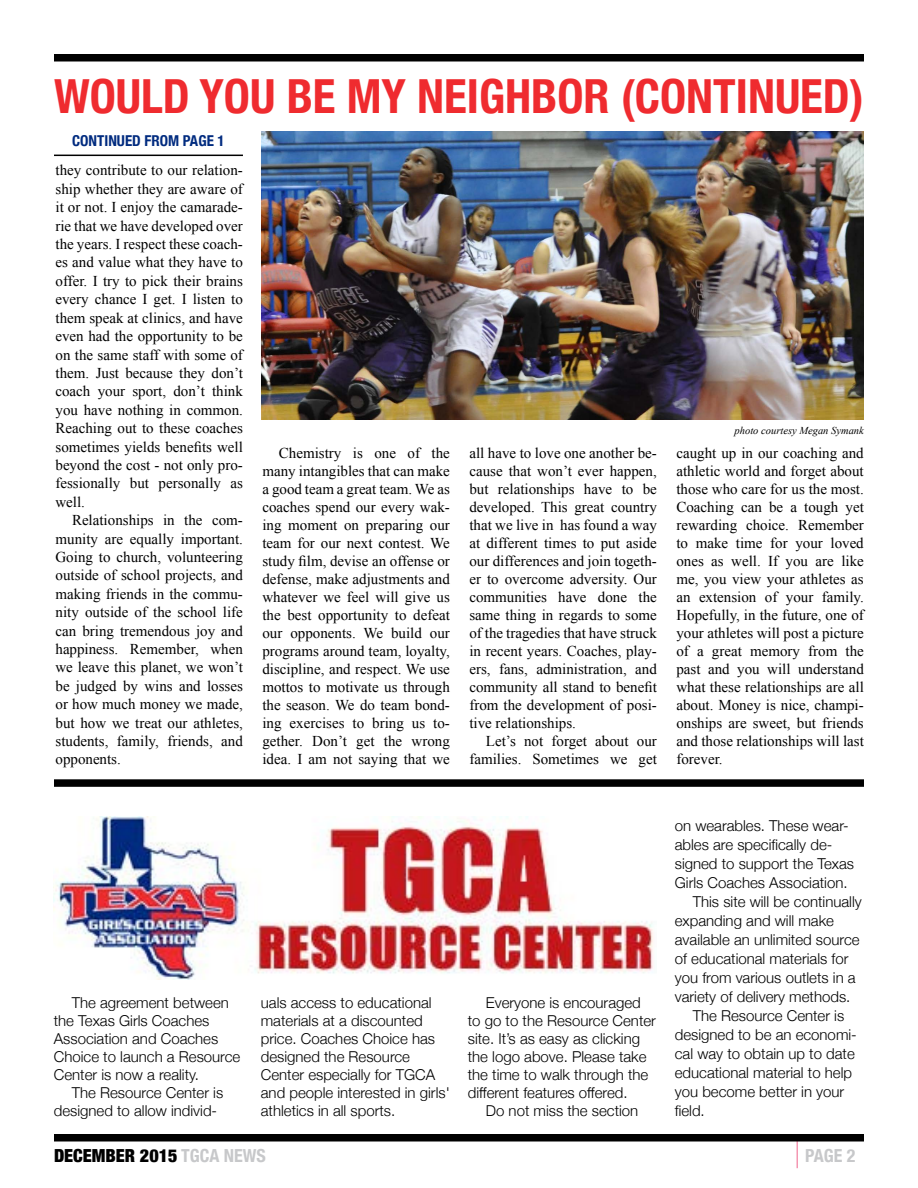
<style>
.page{position:relative;width:918px;height:1188px;background:#fff}
.page>*{position:absolute;margin:0;border:0;box-sizing:border-box;transform-origin:0 0}
.t1{font:700 condensed 46.95px "Helvetica Neue";color:#ef2b2f}
.t2{font:900 condensed 18px "Helvetica Neue";color:#000}
.t3{font:700 condensed 18px "Helvetica Neue";color:#c7c8ca}
.t4{font:15px/18px "Times New Roman";color:#000;text-align:justify}
.t5{font:300 15px/18px "Helvetica Neue";color:#000}
.t6{font:700 condensed 15px "Helvetica Neue";color:#012b7f}
.t7{font:italic 10.5px "Times New Roman";color:#000}
.s1{font-weight:700;color:#c7c8ca}
</style>
<div class="page">
<hr style="left:796px;top:1138px;width:2px;height:30px;background:#f497b2">
<div style="left:54px;top:1134px;width:810px;height:8px;background:#000"></div>
<div style="left:54px;top:54px;width:810px;height:8px;background:#000"></div>
<hr style="left:54px;top:155px;width:189px;height:1px;background:#000">
<img style="left:261px;top:131px;width:603px;height:288px">
<img style="left:54px;top:817px;width:600px;height:163px">
<div style="left:54px;top:779px;width:810px;height:8px;background:#000"></div>
<h1 class="t1" style="left:54px;top:57px;width:811px">WOULD YOU BE MY NEIGHBOR (CONTINUED)</h1>
<p class="t6" style="left:72px;top:128px;width:154px">CONTINUED FROM PAGE 1</p>
<p class="t4" style="left:56px;top:161px;width:189px;line-height:18.5px">they contribute to our relation&shy;ship whether they are aware of it or not. I enjoy the camarade&shy;rie that we have developed over the years. I respect these coach&shy;es and value what they have to offer. I try to pick their brains every chance I get. I listen to them speak at clinics, and have even had the opportunity to be on the same staff with some of them. Just because they don’t coach your sport, don’t think you have nothing in common.<br>Reaching out to these coaches sometimes yields benefits well beyond the cost - not only pro&shy;fessionally but personally as well.</p>
<p class="t4" style="left:56px;top:511px;width:189px;line-height:18.5px;text-indent:16px">Relationships in the com&shy;munity are equally important.<br>Going to church, volunteering outside of school projects, and making friends in the commu&shy;nity outside of the school life can bring tremendous joy and happiness. Remember, when we leave this planet, we won’t be judged by wins and losses or how much money we made, but how we treat our athletes, students, family, friends, and opponents.</p>
<p class="t4" style="left:262px;top:444px;width:189px;text-indent:16px">Chemistry is one of the many intangibles that can make a good team a great team. We as coaches spend our every wak&shy;ing moment on preparing our team for our next contest. We study film, devise an offense or defense, make adjustments and whatever we feel will give us the best opportunity to defeat our opponents. We build our programs around team, loyalty, discipline, and respect. We use mottos to motivate us through the season. We do team bond&shy;ing exercises to bring us to&shy;gether. Don’t get the wrong idea. I am not saying that we</p>
<p class="t4" style="left:469px;top:444px;width:189px">all have to love one another be&shy;cause that won’t ever happen, but relationships have to be developed. This great country that we live in has found a way at different times to put aside our differences and join togeth&shy;er to overcome adversity. Our communities have done the same thing in regards to some of the tragedies that have struck in recent years. Coaches, play&shy;ers, fans, administration, and community all stand to benefit from the development of posi&shy;tive relationships.</p>
<p class="t4" style="left:469px;top:732px;width:189px;text-align:right">Let’s not forget about our families. Sometimes we get</p>
<p class="t7" style="left:735px;top:423px;width:131px">photo courtesy Megan Symank</p>
<p class="t4" style="left:676px;top:444px;width:189px">caught up in our coaching and athletic world and forget about those who care for us the most.<br>Coaching can be a tough yet rewarding choice. Remember to make time for your loved ones as well. If you are like me, you view your athletes as an extension of your family.<br>Hopefully, in the future, one of your athletes will post a picture of a great memory from the past and you will understand what these relationships are all about. Money is nice, champi&shy;onships are sweet, but friends and those relationships will last forever.</p>
<p class="t5" style="left:54px;top:992px;width:188px;text-indent:18px">The agreement between the Texas Girls Coaches<br>Association and Coaches<br>Choice to launch a Resource<br>Center is now a reality.</p>
<p class="t5" style="left:54px;top:1082px;width:171px;text-indent:18px">The Resource Center is designed to allow individ-</p>
<p class="t5" style="left:261px;top:992px;width:191px">uals access to educational materials at a discounted price. Coaches Choice has designed the Resource<br>Center especially for TGCA and people interested in girls' athletics in all sports.</p>
<p class="t5" style="left:468px;top:992px;width:190px;text-indent:18px">Everyone is encouraged to go to the Resource Center site. It’s as easy as clicking the logo above. Please take the time to walk through the different features offered.</p>
<p class="t5" style="left:486px;top:1100px;width:154px">Do not miss the section</p>
<p class="t5" style="left:675px;top:816px;width:175px">on wearables. These wear-</p>
<p class="t5" style="left:675px;top:835px;width:159px">ables are specifically de-</p>
<p class="t5" style="left:675px;top:854px;width:181px">signed to support the Texas</p>
<p class="t5" style="left:675px;top:873px;width:174px">Girls Coaches Association.</p>
<p class="t5" style="left:693px;top:892px;width:170px">This site will be continually</p>
<p class="t5" style="left:675px;top:911px;width:161px">expanding and will make</p>
<p class="t5" style="left:675px;top:930px;width:186px">available an unlimited source</p>
<p class="t5" style="left:675px;top:949px;width:175px">of educational materials for</p>
<p class="t5" style="left:675px;top:968px;width:182px">you from various outlets in a</p>
<p class="t5" style="left:675px;top:987px;width:177px">variety of delivery methods.</p>
<p class="t5" style="left:693px;top:1006px;width:153px">The Resource Center is</p>
<p class="t5" style="left:675px;top:1025px;width:183px">designed to be an economi-</p>
<p class="t5" style="left:675px;top:1044px;width:182px">cal way to obtain up to date</p>
<p class="t5" style="left:675px;top:1063px;width:179px">educational material to help</p>
<p class="t5" style="left:675px;top:1082px;width:171px">you become better in your</p>
<p class="t5" style="left:675px;top:1101px;width:31px">field.</p>
<p class="t2" style="left:54px;top:1141px;width:213px">DECEMBER 2015 <span class="s1">TGCA NEWS</span></p>
<p class="t3" style="left:805px;top:1141px;width:52px">PAGE 2</p>
</div>
